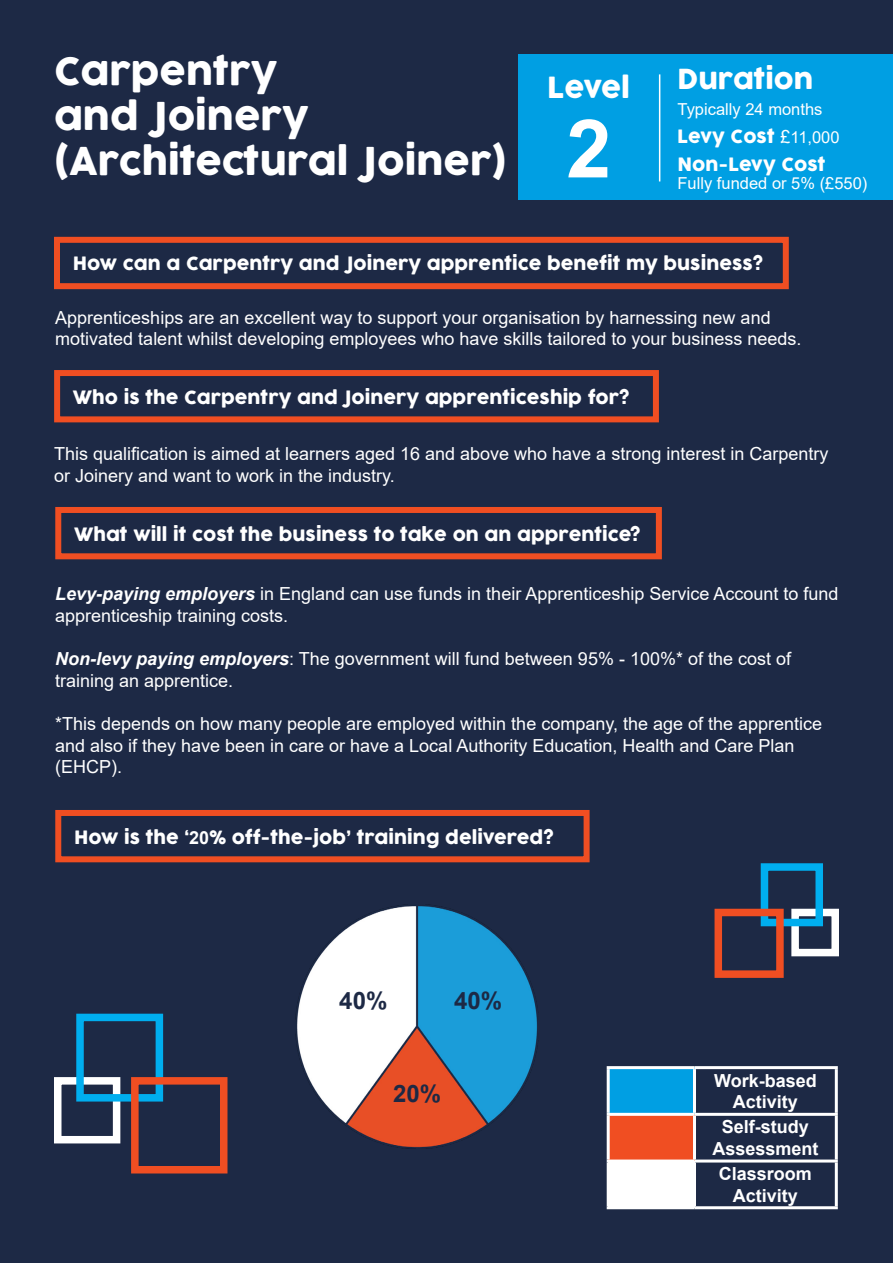
<style>
.page{position:relative;width:893px;height:1263px;background:#1d2945}
.page>*{position:absolute;margin:0;border:0;box-sizing:border-box;transform-origin:0 0}
.t1{font:700 81px "Arial";color:#fff}
.t2{font:37.5px "Cocogoose";color:#fff}
.t3{font:28.5px "Cocogoose";letter-spacing:-.015em;color:#fff}
.t4{font:27px "Cocogoose";color:#fff}
.t5{font:700 24px "Arial";color:#1d2945}
.t6{font:18px/21.6px "Arial";color:#fff}
.t7{font:18px "Cocogoose";color:#fff}
.t8{font:700 18px/21.6px "Arial";color:#fff;text-align:center}
.t9{font:16.5px "Arial";color:#fff}
.s1{font-family:"Arial"}
.s2{font-family:"Arial";font-size:16.5px}
.s3{font-weight:700;font-style:italic}
.s4{font-family:"Arial";font-weight:700}
</style>
<div class="page">
<div style="left:519px;top:54px;width:374px;height:145px;background:#009fe3"></div>
<div style="left:54px;top:237px;width:735px;height:52px;border:6px solid #f04e22"></div>
<div style="left:54px;top:370px;width:605px;height:52px;border:6px solid #f04e22"></div>
<div style="left:55px;top:507px;width:607px;height:52px;border:6px solid #f04e22"></div>
<div style="left:55px;top:810px;width:535px;height:52px;border:6px solid #f04e22"></div>
<hr style="left:659px;top:74px;width:1px;height:107px;background:#fff">
<div style="left:791px;top:909px;width:48px;height:47px;border:8px solid #fff"></div>
<div style="left:761px;top:863px;width:62px;height:63px;border:8px solid #00aeef"></div>
<div style="left:714px;top:909px;width:70px;height:69px;border:8px solid #f04e22"></div>
<div style="left:54px;top:1077px;width:66px;height:66px;border:8px solid #fff"></div>
<div style="left:76px;top:1014px;width:87px;height:87px;border:8px solid #00aeef"></div>
<div style="left:131px;top:1077px;width:96px;height:96px;border:8px solid #f04e22"></div>
<div style="left:608px;top:1067px;width:86px;height:47px;background:#009fe3"></div>
<div style="left:608px;top:1114px;width:86px;height:47px;background:#f04e22"></div>
<div style="left:608px;top:1161px;width:86px;height:47px;background:#fff"></div>
<hr style="left:607px;top:1066px;width:87px;height:3px;background:#fff">
<hr style="left:607px;top:1069px;width:3px;height:44px;background:#fff">
<hr style="left:694px;top:1066px;width:144px;height:3px;background:#fff">
<hr style="left:693px;top:1069px;width:3px;height:44px;background:#fff">
<hr style="left:835px;top:1069px;width:3px;height:44px;background:#fff">
<hr style="left:607px;top:1113px;width:87px;height:3px;background:#fff">
<hr style="left:607px;top:1116px;width:3px;height:43px;background:#fff">
<hr style="left:694px;top:1113px;width:144px;height:3px;background:#fff">
<hr style="left:693px;top:1116px;width:3px;height:43px;background:#fff">
<hr style="left:835px;top:1116px;width:3px;height:43px;background:#fff">
<hr style="left:607px;top:1159px;width:87px;height:3px;background:#fff">
<hr style="left:607px;top:1162px;width:3px;height:44px;background:#fff">
<hr style="left:694px;top:1159px;width:144px;height:3px;background:#fff">
<hr style="left:693px;top:1162px;width:3px;height:44px;background:#fff">
<hr style="left:835px;top:1162px;width:3px;height:44px;background:#fff">
<hr style="left:607px;top:1206px;width:87px;height:3px;background:#fff">
<hr style="left:694px;top:1206px;width:144px;height:3px;background:#fff">
<img style="left:295px;top:905px;width:243px;height:243px">
<p class="t2" style="left:54px;top:45px;width:225px">Carpentry</p>
<p class="t2" style="left:54px;top:90px;width:256px">and Joinery</p>
<p class="t2" style="left:54px;top:135px;width:454px">(Architectural Joiner)</p>
<p class="t3" style="left:548px;top:68px;width:84px">Level</p>
<p class="t1" style="left:566px;top:92px;width:47px">2</p>
<p class="t4" style="left:678px;top:61px;width:137px">Duration</p>
<p class="t9" style="left:678px;top:97px;width:146px">Typically 24 months</p>
<p class="t7" style="left:678px;top:124px;width:164px">Levy Cost <span class="s1">£</span><span class="s2">11,000</span></p>
<p class="t7" style="left:678px;top:152px;width:150px">Non-Levy Cost</p>
<p class="t9" style="left:678px;top:171px;width:191px">Fully funded or 5% (£550)</p>
<p class="t7" style="left:73px;top:251px;width:692px">How can a Carpentry and Joinery apprentice benefit my business?</p>
<p class="t6" style="left:55px;top:306px;width:748px">Apprenticeships are an excellent way to support your organisation by harnessing new and motivated talent whilst developing employees who have skills tailored to your business needs.</p>
<p class="t7" style="left:73px;top:385px;width:558px">Who is the Carpentry and Joinery apprenticeship for?</p>
<p class="t6" style="left:54px;top:443px;width:776px">This qualification is aimed at learners aged 16 and above who have a strong interest in Carpentry or Joinery and want to work in the industry.</p>
<p class="t7" style="left:74px;top:521px;width:568px">What will it cost the business to take on an apprentice?</p>
<p class="t6" style="left:55px;top:583px;width:785px"><span class="s3">Levy-paying employers</span> in England can use funds in their Apprenticeship Service Account to fund apprenticeship training costs.</p>
<p class="t6" style="left:55px;top:648px;width:737px"><span class="s3">Non-levy paying employers</span>: The government will fund between 95% - 100%* of the cost of training an apprentice.</p>
<p class="t6" style="left:55px;top:713px;width:769px">*This depends on how many people are employed within the company, the age of the apprentice and also if they have been in care or have a Local Authority Education, Health and Care Plan (EHCP).</p>
<p class="t7" style="left:74px;top:824px;width:481px">How is the ‘<span class="s4">20</span>% off-the-job’ training delivered?</p>
<p class="t5" style="left:339px;top:983px;width:50px">40%</p>
<p class="t5" style="left:454px;top:983px;width:50px">40%</p>
<p class="t5" style="left:393px;top:1077px;width:50px">20%</p>
<p class="t8" style="left:714px;top:1070px;width:104px">Work-based<br>Activity</p>
<p class="t8" style="left:722px;top:1116px;width:89px">Self-study</p>
<p class="t8" style="left:712px;top:1138px;width:108px">Assessment</p>
<p class="t8" style="left:719px;top:1163px;width:95px">Classroom</p>
<p class="t8" style="left:733px;top:1185px;width:67px">Activity</p>
</div>
